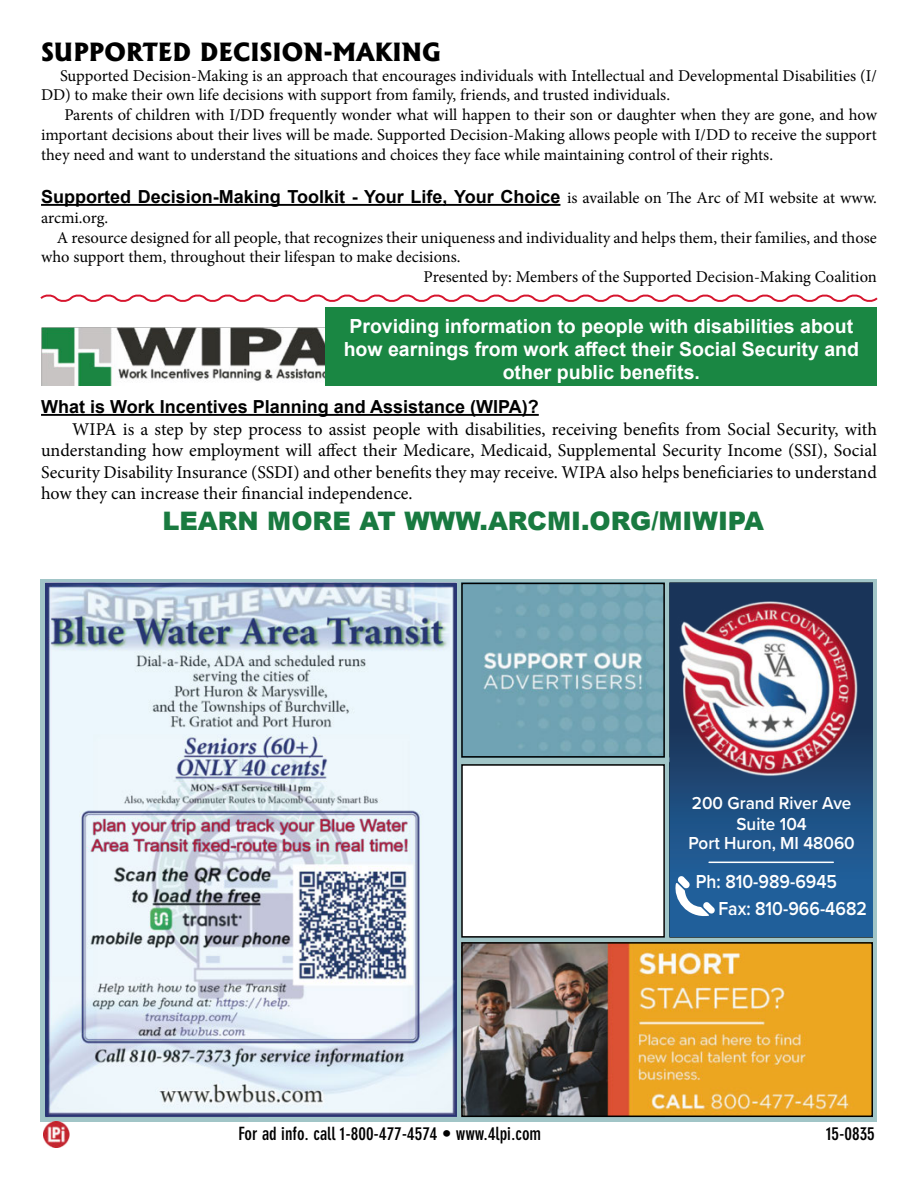
<style>
.page{position:relative;width:918px;height:1188px;background:#fff}
.page>*{position:absolute;margin:0;border:0;box-sizing:border-box;transform-origin:0 0}
.t1{font:900 25.5px "Arial";color:#197a40}
.t2{font:800 24px "Albertus";color:#000}
.t3{font:700 19.5px "Jddwcy Arial";color:#fff}
.t4{font:700 19.5px "Sxdfyc Arial";color:#fff}
.t5{font:600 19.5px/27px "Proxima Nova";color:#fff;scale:.9 1}
.t6{font:18px/21.6px "Minion Pro";color:#000;text-align:justify}
.t7{font:700 18px "Sxdfyc Arial";color:#000}
.t8{font:700 condensed 18px "DIN Neuzeit Grotesk Std";color:#000}
.t9{font:600 18px/20.2px "Proxima Nova";color:#fff;text-align:center;scale:.95 1}
.t10{font:16.5px/19.8px "Minion Pro";color:#000}
.s1{font-family:"Minion Pro";font-weight:400;font-size:16.5px}
</style>
<div class="page">
<hr style="left:41px;top:204px;width:519px;height:2px;background:#000">
<hr style="left:41px;top:414px;width:498px;height:2px;background:#000">
<svg style="left:40px;top:294px;width:838px;height:8px"></svg>
<img style="left:41px;top:327px;width:285px;height:59px">
<div style="left:326px;top:307px;width:551px;height:79px;background:#1a8743"></div>
<svg style="left:40px;top:579px;width:838px;height:543px;background:#8baeb7"></svg>
<img style="left:464px;top:586px;width:198px;height:169px">
<div style="left:461px;top:583px;width:204px;height:175px;border:2px solid #000"></div>
<img style="left:464px;top:945px;width:406px;height:169px">
<div style="left:461px;top:942px;width:412px;height:175px;border:2px solid #000"></div>
<img style="left:43px;top:1122px;width:27px;height:26px">
<svg style="left:672px;top:586px;width:198px;height:348px;background:#1f5388"></svg>
<img style="left:678px;top:596px;width:187px;height:187px">
<svg style="left:673px;top:876px;width:42px;height:43px"></svg>
<hr style="left:709px;top:862px;width:124px;height:1px;background:#fff">
<img style="left:48px;top:586px;width:406px;height:527px">
<div style="left:45px;top:583px;width:412px;height:533px;border:2px solid #283673"></div>
<div style="left:462px;top:765px;width:202px;height:172px;background:#fff"></div>
<div style="left:461px;top:764px;width:204px;height:174px;border:2px solid #000"></div>
<p class="t2" style="left:41px;top:36px;width:401px">SUPPORTED DECISION-MAKING</p>
<p class="t10" style="left:41px;top:65px;width:837px;text-indent:19px">Supported Decision-Making is an approach that encourages individuals with Intellectual and Developmental Disabilities (I/<br>DD) to make their own life decisions with support from family, friends, and trusted individuals.</p>
<p class="t10" style="left:41px;top:105px;width:837px;text-align:justify;text-indent:23px">Parents of children with I/DD frequently wonder what will happen to their son or daughter when they are gone, and how important decisions about their lives will be made. Supported Decision-Making allows people with I/DD to receive the support they need and want to understand the situations and choices they face while maintaining control of their rights.</p>
<p class="t7" style="left:41px;top:184px;width:837px">Supported Decision-Making Toolkit - Your Life, Your Choice <span class="s1">is available on The Arc of MI website at www.</span></p>
<p class="t10" style="left:41px;top:208px;width:69px">arcmi.org.</p>
<p class="t10" style="left:41px;top:227px;width:837px;text-indent:16px">A resource designed for all people, that recognizes their uniqueness and individuality and helps them, their families, and those who support them, throughout their lifespan to make decisions.</p>
<p class="t10" style="left:424px;top:267px;width:455px">Presented by: Members of the Supported Decision-Making Coalition</p>
<p class="t4" style="left:349px;top:312px;width:505px">Providing information to people with disabilities about</p>
<p class="t3" style="left:344px;top:335px;width:517px">how earnings from work affect their Social Security and</p>
<p class="t3" style="left:503px;top:359px;width:199px">other public benefits.</p>
<p class="t7" style="left:41px;top:394px;width:499px">What is Work Incentives Planning and Assistance (WIPA)?</p>
<p class="t6" style="left:41px;top:418px;width:838px;text-indent:31px">WIPA is a step by step process to assist people with disabilities, receiving benefits from Social Security, with understanding how employment will affect their Medicare, Medicaid, Supplemental Security Income (SSI), Social Security Disability Insurance (SSDI) and other benefits they may receive. WIPA also helps beneficiaries to understand how they can increase their financial independence.</p>
<p class="t1" style="left:162px;top:502px;width:603px">LEARN MORE AT WWW.ARCMI.ORG/MIWIPA</p>
<p class="t9" style="left:688px;top:792px;width:177px">200 Grand River Ave<br>Suite 104<br>Port Huron, MI 48060</p>
<p class="t5" style="left:718px;top:868px;width:166px;text-indent:-22px">Ph: 810-989-6945<br>Fax: 810-966-4682</p>
<p class="t8" style="left:239px;top:1123px;width:304px">For ad info. call 1-800-477-4574 • www.4lpi.com</p>
<p class="t8" style="left:826px;top:1123px;width:50px">15-0835</p>
</div>
